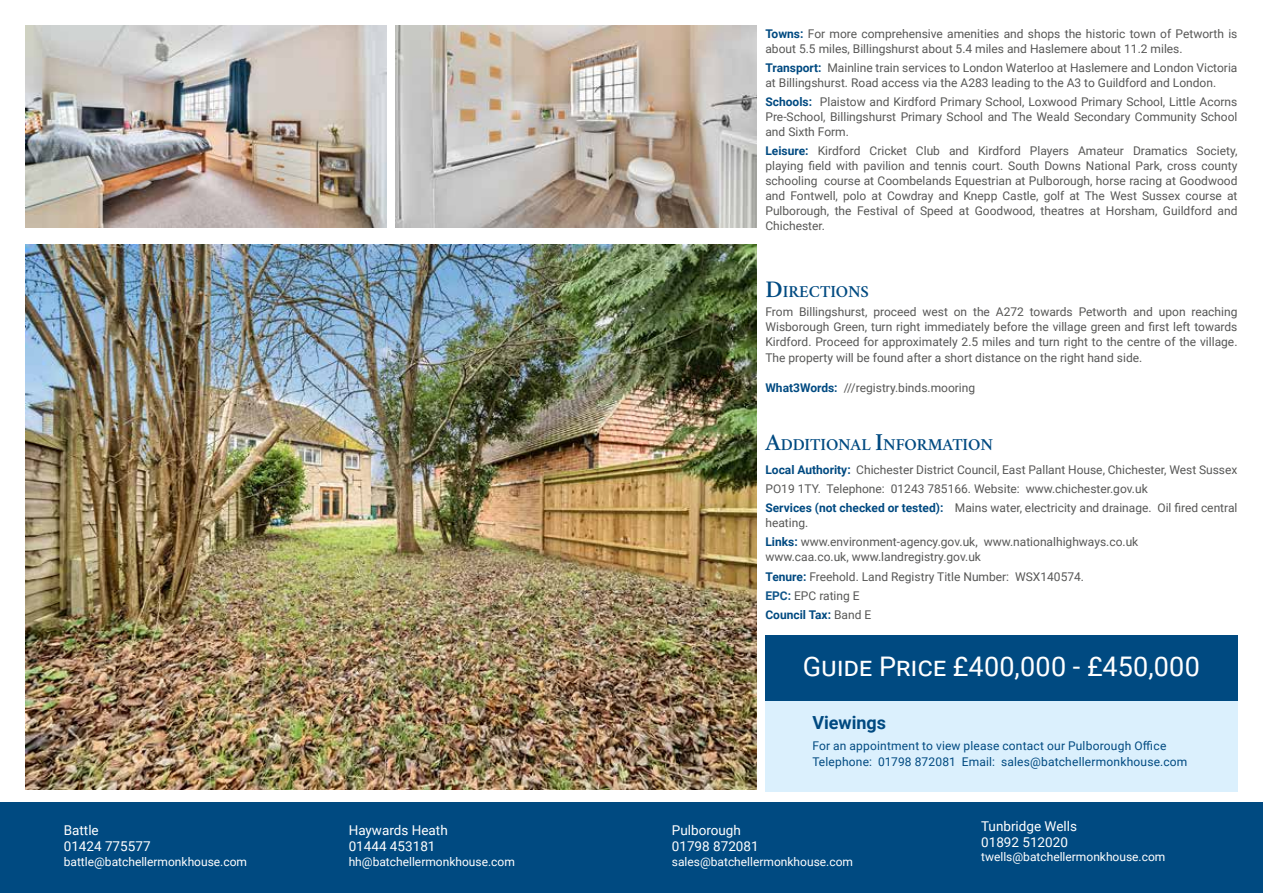
<style>
.page{position:relative;width:1263px;height:893px;background:#fff}
.page>*{position:absolute;margin:0;border:0;box-sizing:border-box;transform-origin:0 0}
.t1{font:27px "Roboto";letter-spacing:.01em;color:#fff}
.t2{font:700 18px "Roboto";color:#004a81}
.t3{font:600 16.8px "Crimson";color:#004a81}
.t4{font:13.5px/16.2px "Roboto";color:#fff}
.t5{font:12px/15px "Roboto";color:#575756}
.t6{font:12px "Roboto";color:#fff}
.t7{font:12px/16.5px "Roboto";letter-spacing:.015em;color:#004a81}
.s1{font-weight:700;color:#004a81}
.s2{font-size:24px}
.s3{font-weight:700;color:#0f5589}
</style>
<div class="page">
<div style="left:765px;top:701px;width:472px;height:90px;background:#dbf0fd"></div>
<div style="left:0;top:802px;width:1263px;height:91px;background:#004a81"></div>
<img style="left:26px;top:26px;width:361px;height:201px">
<img style="left:395px;top:26px;width:362px;height:201px">
<div style="left:765px;top:635px;width:472px;height:66px;background:#004a81"></div>
<img style="left:26px;top:244px;width:731px;height:546px">
<p class="t4" style="left:64px;top:822px;width:88px">Battle<br>01424 775577</p>
<p class="t6" style="left:64px;top:853px;width:185px">battle@batchellermonkhouse.com</p>
<p class="t4" style="left:349px;top:822px;width:101px">Haywards Heath<br>01444 453181</p>
<p class="t6" style="left:349px;top:853px;width:168px">hh@batchellermonkhouse.com</p>
<p class="t5" style="left:765px;top:25px;width:473px"><span class="s1">Towns:</span> For more comprehensive amenities and shops the historic town of Petworth is about 5.5 miles, Billingshurst about 5.4 miles and Haslemere about 11.2 miles.</p>
<p class="t5" style="left:765px;top:60px;width:473px"><span class="s1">Transport:</span> Mainline train services to London Waterloo at Haslemere and London Victoria at Billingshurst. Road access via the A283 leading to the A3 to Guildford and London.</p>
<p class="t5" style="left:765px;top:94px;width:473px;text-align:justify"><span class="s1">Schools:</span> Plaistow and Kirdford Primary School, Loxwood Primary School, Little Acorns Pre-School, Billingshurst Primary School and The Weald Secondary Community School and Sixth Form.</p>
<p class="t5" style="left:765px;top:143px;width:473px;text-align:justify"><span class="s1">Leisure:</span> Kirdford Cricket Club and Kirdford Players Amateur Dramatics Society, playing field with pavilion and tennis court. South Downs National Park, cross county schooling course at Coombelands Equestrian at Pulborough, horse racing at Goodwood and Fontwell, polo at Cowdray and Knepp Castle, golf at The West Sussex course at Pulborough, the Festival of Speed at Goodwood, theatres at Horsham, Guildford and Chichester.</p>
<h3 class="t3" style="left:765px;top:280px;width:105px"><span class="s2">D</span>IRECTIONS</h3>
<p class="t5" style="left:765px;top:304px;width:473px;text-align:justify">From Billingshurst, proceed west on the A272 towards Petworth and upon reaching Wisborough Green, turn right immediately before the village green and first left towards Kirdford. Proceed for approximately 2.5 miles and turn right to the centre of the village.<br>The property will be found after a short distance on the right hand side.</p>
<p class="t5" style="left:765px;top:379px;width:211px"><span class="s1">What3Words:</span> ///registry.binds.mooring</p>
<h3 class="t3" style="left:765px;top:433px;width:229px"><span class="s2">A</span>DDITIONAL <span class="s2">I</span>NFORMATION</h3>
<p class="t5" style="left:765px;top:459px;width:473px;line-height:19.2px"><span class="s1">Local Authority:</span> Chichester District Council, East Pallant House, Chichester, West Sussex<br>PO19 1TY. Telephone: 01243 785166. Website: www.chichester.gov.uk<br><span class="s1">Services (not checked or tested):</span> Mains water, electricity and drainage. Oil fired central</p>
<p class="t5" style="left:765px;top:513px;width:374px;line-height:19.2px">heating.<br><span class="s1">Links:</span> www.environment-agency.gov.uk, www.nationalhighways.co.uk</p>
<p class="t5" style="left:765px;top:547px;width:320px;line-height:19.2px">www.caa.co.uk, www.landregistry.gov.uk<br><span class="s1">Tenure:</span> Freehold. Land Registry Title Number: WSX140574.<br><span class="s3">EPC:</span> EPC rating E<br><span class="s1">Council Tax:</span> Band E</p>
<h1 class="t1" style="left:803px;top:647px;width:399px">Guide Price £400,000 - £450,000</h1>
<h2 class="t2" style="left:812px;top:710px;width:75px">Viewings</h2>
<p class="t7" style="left:812px;top:737px;width:377px">For an appointment to view please contact our Pulborough Office<br>Telephone: 01798 872081 Email: sales@batchellermonkhouse.com</p>
<p class="t4" style="left:672px;top:822px;width:88px">Pulborough<br>01798 872081</p>
<p class="t6" style="left:672px;top:853px;width:183px">sales@batchellermonkhouse.com</p>
<p class="t4" style="left:981px;top:817px;width:97px">Tunbridge Wells<br>01892 512020</p>
<p class="t6" style="left:981px;top:849px;width:186px">twells@batchellermonkhouse.com</p>
</div>
